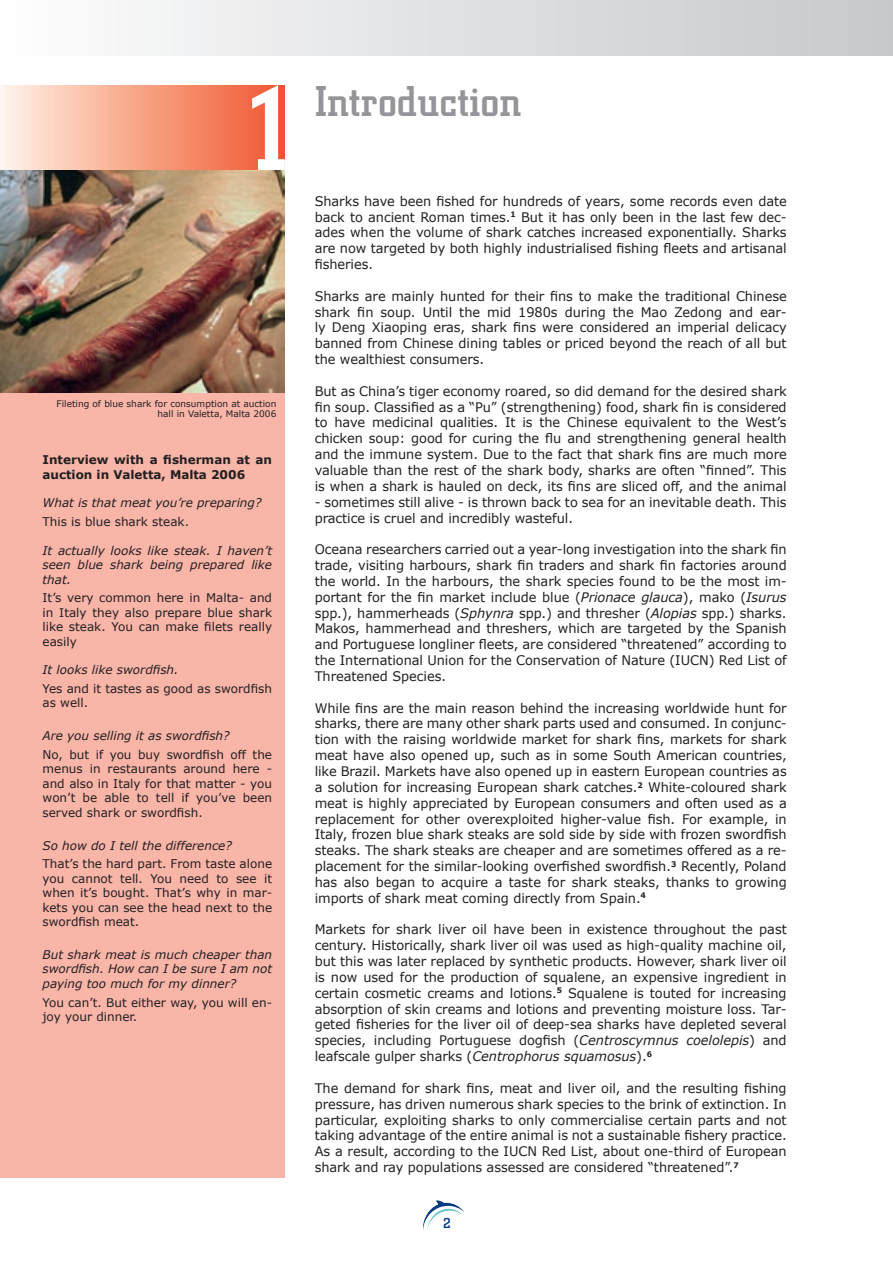
<style>
.page{position:relative;width:893px;height:1263px;background:#fff}
.page>*{position:absolute;margin:0;border:0;box-sizing:border-box;transform-origin:0 0}
.t1{font:500 45px "City D";color:#939598}
.t2{font:13.2px/15.9px "Verdana";letter-spacing:-.005em;color:#231f20;text-align:justify}
.t3{font:12px/14.4px "Verdana";color:#231f20;text-align:justify}
.t4{font:italic 12px/14.4px "Verdana";color:#231f20;text-align:justify}
.t5{font:700 12px/14.4px "Verdana";color:#231f20}
.t6{font:9px/10.8px "Verdana";color:#231f20;text-align:right}
.s1{font-style:italic}
</style>
<div class="page">
<svg style="left:0;top:85px;width:252px;height:85px;background:#f8ad92"></svg>
<div style="left:0;top:0;width:893px;height:56px;background:linear-gradient(to right,#fdfdfe,#c6c7ca)"></div>
<svg style="left:423px;top:1200px;width:41px;height:30px"></svg>
<hr style="left:892px;top:0;width:1px;height:56px;background:#c7c8ca">
<div style="left:0;top:170px;width:285px;height:1008px;background:#f8b5a8"></div>
<svg style="left:252px;top:85px;width:33px;height:85px"></svg>
<img style="left:0;top:170px;width:285px;height:222px">
<p class="t6" style="left:57px;top:398px;width:221px">Fileting of blue shark for consumption at auction hall in Valetta, Malta 2006</p>
<p class="t5" style="left:43px;top:453px;width:231px">Interview with a fisherman at an auction in Valetta, Malta 2006</p>
<p class="t4" style="left:43px;top:496px;width:221px">What is that meat you’re preparing?</p>
<p class="t3" style="left:43px;top:515px;width:148px">This is blue shark steak.</p>
<p class="t4" style="left:43px;top:543px;width:231px">It actually looks like steak. I haven’t seen blue shark being prepared like that.</p>
<p class="t3" style="left:43px;top:591px;width:231px">It’s very common here in Malta- and in Italy they also prepare blue shark like steak. You can make filets really easily</p>
<p class="t4" style="left:43px;top:663px;width:138px">It looks like swordfish.</p>
<p class="t3" style="left:43px;top:682px;width:231px">Yes and it tastes as good as swordfish as well.</p>
<p class="t4" style="left:43px;top:729px;width:189px">Are you selling it as swordfish?</p>
<p class="t3" style="left:43px;top:748px;width:231px">No, but if you buy swordfish off the menus in restaurants around here - and also in Italy for that matter - you won’t be able to tell if you’ve been served shark or swordfish.</p>
<p class="t4" style="left:43px;top:838px;width:191px">So how do I tell the difference?</p>
<p class="t3" style="left:43px;top:857px;width:231px">That’s the hard part. From taste alone you cannot tell. You need to see it when it’s bought. That’s why in mar&shy;kets you can see the head next to the swordfish meat.</p>
<p class="t4" style="left:43px;top:948px;width:231px">But shark meat is much cheaper than swordfish. How can I be sure I am not paying too much for my dinner?</p>
<p class="t3" style="left:43px;top:995px;width:231px">You can’t. But either way, you will en&shy;joy your dinner.</p>
<h1 class="t1" style="left:315px;top:77px;width:208px">Introduction</h1>
<p class="t2" style="left:315px;top:193px;width:474px">Sharks have been fished for hundreds of years, some records even date back to ancient Roman times.<sup>1</sup> But it has only been in the last few dec&shy;ades when the volume of shark catches increased exponentially. Sharks are now targeted by both highly industrialised fishing fleets and artisanal fisheries.</p>
<p class="t2" style="left:315px;top:288px;width:474px">Sharks are mainly hunted for their fins to make the traditional Chinese shark fin soup. Until the mid 1980s during the Mao Zedong and ear&shy;ly Deng Xiaoping eras, shark fins were considered an imperial delicacy banned from Chinese dining tables or priced beyond the reach of all but the wealthiest consumers.</p>
<p class="t2" style="left:315px;top:383px;width:474px">But as China’s tiger economy roared, so did demand for the desired shark fin soup. Classified as a “Pu” (strengthening) food, shark fin is considered to have medicinal qualities. It is the Chinese equivalent to the West’s chicken soup: good for curing the flu and strengthening general health and the immune system. Due to the fact that shark fins are much more valuable than the rest of the shark body, sharks are often “finned”. This is when a shark is hauled on deck, its fins are sliced off, and the animal</p>
<p class="t2" style="left:315px;top:494px;width:473px">- sometimes still alive - is thrown back to sea for an inevitable death. This practice is cruel and incredibly wasteful.</p>
<p class="t2" style="left:315px;top:542px;width:474px">Oceana researchers carried out a year-long investigation into the shark fin trade, visiting harbours, shark fin traders and shark fin factories around the world. In the harbours, the shark species found to be the most im&shy;portant for the fin market include blue (<span class="s1">Prionace glauca</span>), mako (<span class="s1">Isurus </span>spp.), hammerheads (<span class="s1">Sphynra</span> spp.) and thresher (<span class="s1">Alopias</span> spp.) sharks.<br>Makos, hammerhead and threshers, which are targeted by the Spanish and Portuguese longliner fleets, are considered “threatened” according to the International Union for the Conservation of Nature (IUCN) Red List of Threatened Species.</p>
<p class="t2" style="left:315px;top:700px;width:474px">While fins are the main reason behind the increasing worldwide hunt for sharks, there are many other shark parts used and consumed. In conjunc&shy;tion with the raising worldwide market for shark fins, markets for shark meat have also opened up, such as in some South American countries, like Brazil. Markets have also opened up in eastern European countries as a solution for increasing European shark catches.<sup>2</sup> White-coloured shark meat is highly appreciated by European consumers and often used as a replacement for other overexploited higher-value fish. For example, in Italy, frozen blue shark steaks are sold side by side with frozen swordfish steaks. The shark steaks are cheaper and are sometimes offered as a re&shy;placement for the similar-looking overfished swordfish.<sup>3</sup> Recently, Poland has also began to acquire a taste for shark steaks, thanks to growing imports of shark meat coming directly from Spain.<sup>4</sup></p>
<p class="t2" style="left:315px;top:922px;width:474px">Markets for shark liver oil have been in existence throughout the past century. Historically, shark liver oil was used as high-quality machine oil, but this was later replaced by synthetic products. However, shark liver oil is now used for the production of squalene, an expensive ingredient in certain cosmetic creams and lotions.<sup>5</sup> Squalene is touted for increasing absorption of skin creams and lotions and preventing moisture loss. Tar&shy;geted fisheries for the liver oil of deep-sea sharks have depleted several species, including Portuguese dogfish (<span class="s1">Centroscymnus coelolepis</span>) and leafscale gulper sharks (<span class="s1">Centrophorus squamosus</span>).<sup>6</sup></p>
<p class="t2" style="left:315px;top:1080px;width:474px">The demand for shark fins, meat and liver oil, and the resulting fishing pressure, has driven numerous shark species to the brink of extinction. In particular, exploiting sharks to only commercialise certain parts and not taking advantage of the entire animal is not a sustainable fishery practice.<br>As a result, according to the IUCN Red List, about one-third of European shark and ray populations assessed are considered “threatened”.<sup>7</sup></p>
</div>
